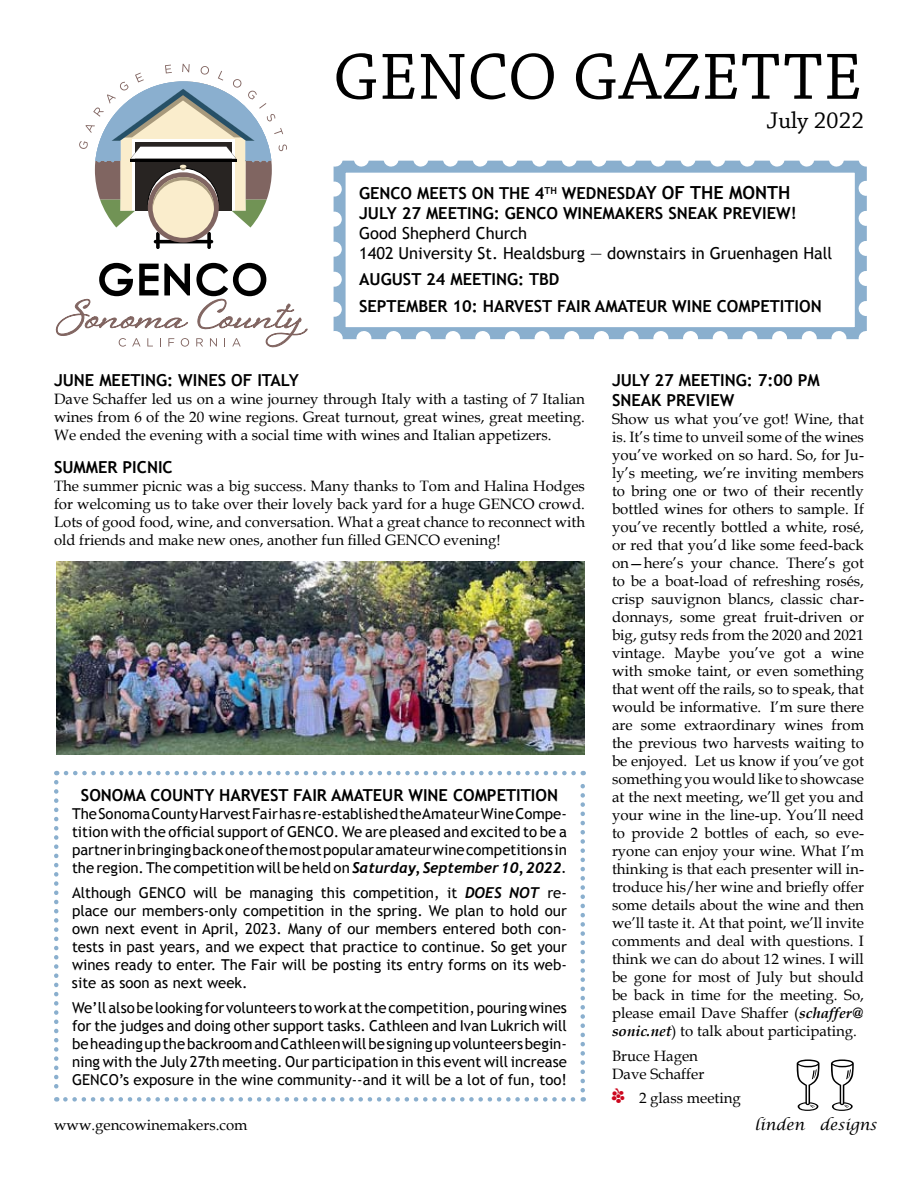
<style>
.page{position:relative;width:918px;height:1188px;background:#fff}
.page>*{position:absolute;margin:0;border:0;box-sizing:border-box;transform-origin:0 0}
.t1{font:90px "Milestones";color:#000}
.t2{font:69px "Chaparral Pro";letter-spacing:.005em;color:#000}
.t3{font:24px "Chaparral Pro";color:#000}
.t4{font:700 16.5px/19.8px "Trebuchet MS";color:#000}
.t5{font:16.5px/19.8px "Trebuchet MS";color:#000}
.t6{font:15px/18px "Book Antiqua";color:#000;text-align:justify}
.t7{font:15px/18px "Trebuchet MS";color:#000;text-align:justify}
.t8{font:italic 15px "Lucida Calligraphy";color:#000}
.s1{font-size:18px}
.s2{font-family:"Trebuchet";font-weight:700;font-style:italic}
.s3{font-style:italic}
.s4{font-weight:700;font-style:italic}
.s5{font-family:"Medio Magazine Regular";color:#cc071e}
</style>
<div class="page">
<div style="left:334px;top:161px;width:533px;height:178px;border:12px solid #8aafce"></div>
<svg style="left:333px;top:189px;width:9px;height:135px"></svg>
<svg style="left:364px;top:331px;width:487px;height:9px"></svg>
<svg style="left:859px;top:174px;width:8px;height:135px"></svg>
<svg style="left:349px;top:160px;width:488px;height:7px"></svg>
<svg style="left:55px;top:263px;width:135px;height:84px"></svg>
<svg style="left:196px;top:263px;width:111px;height:85px"></svg>
<svg style="left:79px;top:64px;width:208px;height:185px"></svg>
<img style="left:56px;top:562px;width:529px;height:193px">
<svg style="left:54px;top:782px;width:4px;height:320px"></svg>
<svg style="left:65px;top:1097px;width:519px;height:5px"></svg>
<svg style="left:580px;top:771px;width:5px;height:319px"></svg>
<svg style="left:56px;top:771px;width:518px;height:4px"></svg>
<h2 class="t2" style="left:333px;top:39px;width:531px">GENCO GAZETTE</h2>
<h3 class="t3" style="left:767px;top:107px;width:99px">July 2022</h3>
<p class="t4" style="left:359px;top:184px;width:439px">GENCO MEETS ON THE 4<sup>TH</sup> WEDNESD<span class="s1">AY OF THE MONTH<br></span>JULY 27 MEETING: GENCO WINEMAKERS SNEAK PREVIEW!</p>
<p class="t5" style="left:359px;top:224px;width:475px">Good Shepherd Church<br>1402 University St. Healdsburg — downstairs in Gruenhagen Hall</p>
<p class="t4" style="left:359px;top:266px;width:464px;line-height:26.5px">AUGUST 24 MEETING: TBD<br>SEPTEMBER 10: HARVEST FAIR AMATEUR WINE COMPETITION</p>
<p class="t4" style="left:54px;top:370px;width:246px">JUNE MEETING: WINES OF ITALY</p>
<p class="t6" style="left:54px;top:390px;width:533px">Dave Schaffer led us on a wine journey through Italy with a tasting of 7 Italian wines from 6 of the 20 wine regions. Great turnout, great wines, great meeting.<br>We ended the evening with a social time with wines and Italian appetizers.</p>
<p class="t4" style="left:54px;top:458px;width:120px">SUMMER PICNIC</p>
<p class="t6" style="left:54px;top:477px;width:532px">The summer picnic was a big success. Many thanks to Tom and Halina Hodges for welcoming us to take over their lovely back yard for a huge GENCO crowd.<br>Lots of good food, wine, and conversation. What a great chance to reconnect with old friends and make new ones, another fun filled GENCO evening!</p>
<p class="t4" style="left:81px;top:785px;width:21px">SONOMA</p>
<p class="t4" style="left:150px;top:785px;width:22px">COUNTY</p>
<p class="t4" style="left:219px;top:785px;width:22px">HARVEST</p>
<p class="t4" style="left:293px;top:785px;width:19px">FAIR</p>
<p class="t4" style="left:331px;top:785px;width:22px">AMATEUR</p>
<p class="t4" style="left:408px;top:785px;width:24px">WINE</p>
<p class="t4" style="left:453px;top:785px;width:21px">COMPETITION</p>
<p class="t7" style="left:72px;top:805px;width:496px">The Sonoma County Harvest Fair has re-established the Amateur Wine Compe&shy;tition with the official support of GENCO. We are pleased and excited to be a partner in bringing back one of the most popular amateur wine competitions in the region. The competition will be held on <span class="s2">Saturday, September 10, 2022</span><span class="s3">.</span></p>
<p class="t7" style="left:72px;top:884px;width:497px">Although GENCO will be managing this competition, it <span class="s2">DOES NOT</span> re&shy;place our members-only competition in the spring. We plan to hold our own next event in April, 2023. Many of our members entered both con&shy;tests in past years, and we expect that practice to continue. So get your wines ready to enter. The Fair will be posting its entry forms on its web&shy;site as soon as next week.</p>
<p class="t7" style="left:72px;top:998px;width:496px">We’ll also be looking for volunteers to work at the competition, pouring wines for the judges and doing other support tasks. Cathleen and Ivan Lukrich will be heading up the backroom and Cathleen will be signing up volunteers begin&shy;ning with the July 27th meeting. Our participation in this event will increase GENCO’s exposure in the wine community--and it will be a lot of fun, too!</p>
<p class="t6" style="left:54px;top:1115px;width:195px">www.gencowinemakers.com</p>
<p class="t4" style="left:612px;top:370px;width:209px">JULY 27 MEETING: 7:00 PM<br>SNEAK</p>
<p class="t4" style="left:666px;top:390px;width:11px">PREVIEW</p>
<p class="t6" style="left:612px;top:410px;width:254px">Show us what you’ve got! Wine, that is. It’s time to unveil some of the wines you’ve worked on so hard. So, for Ju&shy;ly’s meeting, we’re inviting members to bring one or two of their recently bottled wines for others to sample. If you’ve recently bottled a white, rosé, or red that you’d like some feed-back on—here’s your chance. There’s got to be a boat-load of refreshing rosés, crisp sauvignon blancs, classic char&shy;donnays, some great fruit-driven or big, gutsy reds from the 2020 and 2021 vintage. Maybe you’ve got a wine with smoke taint, or even something that went off the rails, so to speak, that would be informative. I’m sure there are some extraordinary wines from the previous two harvests waiting to be enjoyed. Let us know if you’ve got something you would like to showcase at the next meeting, we’ll get you and your wine in the line-up. You’ll need to provide 2 bottles of each, so eve&shy;ryone can enjoy your wine. What I’m thinking is that each presenter will in&shy;troduce his/her wine and briefly offer some details about the wine and then we’ll taste it. At that point, we’ll invite comments and deal with questions. I think we can do about 12 wines. I will be gone for most of July but should be back in time for the meeting. So, please email Dave Shaffer (<span class="s4">schaffer@ sonic.net</span>) to talk about participating.</p>
<p class="t6" style="left:612px;top:1046px;width:94px">Bruce Hagen<br>Dave Schaffer</p>
<p class="t6" style="left:612px;top:1089px;width:130px"><span class="s5">A</span> 2 glass meeting</p>
<h1 class="t1" style="left:793px;top:1028px;width:94px">88</h1>
<p class="t8" style="left:754px;top:1116px;width:124px">linden designs</p>
</div>
